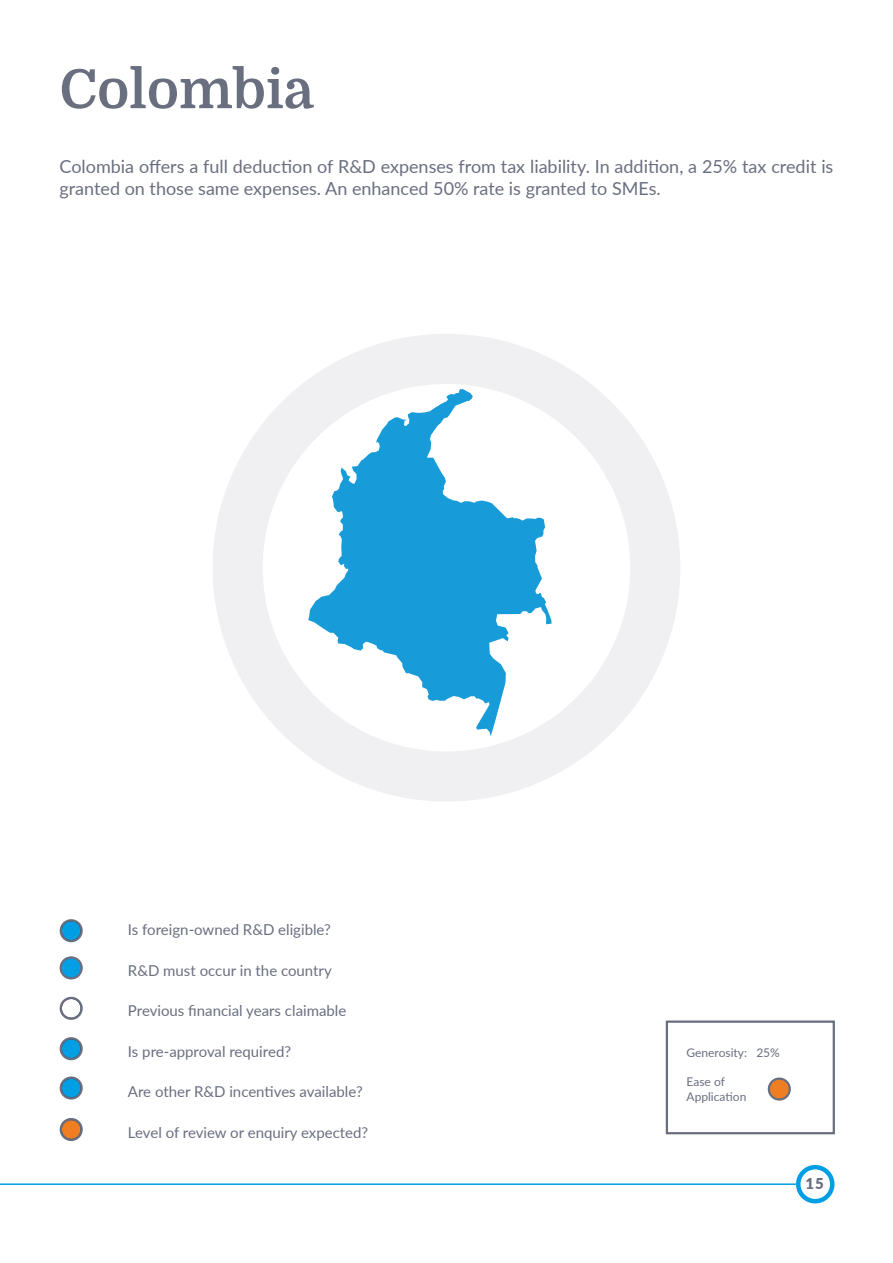
<style>
.page{position:relative;width:893px;height:1263px;background:#fff}
.page>*{position:absolute;margin:0;border:0;box-sizing:border-box;transform-origin:0 0}
.t1{font:700 54px "Domine";color:#6a6f80}
.t2{font:18px/21.6px "Lato";color:#6a6f80}
.t3{font:15px "Lato";color:#6a6f80}
.t4{font:900 15px "Lato";color:#6a6f80}
.t5{font:12px/14.4px "Lato";color:#6a6f80}
</style>
<div class="page">
<svg style="left:61px;top:998px;width:21px;height:21px"></svg>
<div style="left:60px;top:997px;width:23px;height:23px;border:2px solid #6a6f80;border-radius:50%"></div>
<svg style="left:61px;top:920px;width:21px;height:21px"></svg>
<div style="left:60px;top:919px;width:23px;height:23px;border:2px solid #6a6f80;border-radius:50%"></div>
<svg style="left:61px;top:1079px;width:21px;height:19px"></svg>
<div style="left:60px;top:1076px;width:23px;height:23px;border:2px solid #6a6f80;border-radius:50%"></div>
<svg style="left:61px;top:1038px;width:21px;height:21px"></svg>
<div style="left:60px;top:1037px;width:23px;height:23px;border:2px solid #6a6f80;border-radius:50%"></div>
<svg style="left:61px;top:1119px;width:21px;height:21px"></svg>
<div style="left:60px;top:1118px;width:23px;height:23px;border:2px solid #6a6f80;border-radius:50%"></div>
<div style="left:60px;top:957px;width:22px;height:22px;border:2px solid #6a6f80;border-radius:50%"></div>
<div style="left:61px;top:957px;width:21px;height:21px;background:#009fe3;border-radius:50%"></div>
<div style="left:60px;top:956px;width:23px;height:23px;border:2px solid #6a6f80;border-radius:50%"></div>
<svg style="left:213px;top:334px;width:467px;height:467px"></svg>
<hr style="left:0;top:1183px;width:799px;height:2px;background:#009fe3">
<div style="left:796px;top:1165px;width:38px;height:38px;border:4px solid #009fe3;border-radius:50%"></div>
<div style="left:666px;top:1020px;width:169px;height:114px;background:#fff;border:2px solid #6a6f80"></div>
<div style="left:769px;top:1079px;width:21px;height:20px;background:#ef7e23;border-radius:50%"></div>
<div style="left:768px;top:1077px;width:23px;height:23px;border:2px solid #6a6f80;border-radius:50%"></div>
<svg style="left:308px;top:389px;width:244px;height:347px"></svg>
<h1 class="t1" style="left:60px;top:60px;width:255px">Colombia</h1>
<p class="t2" style="left:60px;top:155px;width:775px">Colombia offers a full deduction of R&amp;D expenses from tax liability. In addition, a 25% tax credit is granted on those same expenses. An enhanced 50% rate is granted to SMEs.</p>
<p class="t3" style="left:128px;top:919px;width:204px">Is foreign-owned R&amp;D eligible?</p>
<p class="t3" style="left:128px;top:959px;width:205px">R&amp;D must occur in the country</p>
<p class="t3" style="left:128px;top:1000px;width:220px">Previous financial years claimable</p>
<p class="t3" style="left:128px;top:1040px;width:165px">Is pre-approval required?</p>
<p class="t3" style="left:128px;top:1081px;width:236px">Are other R&amp;D incentives available?</p>
<p class="t3" style="left:128px;top:1121px;width:242px">Level of review or enquiry expected?</p>
<p class="t5" style="left:687px;top:1045px;width:95px">Generosity: 25%</p>
<p class="t5" style="left:687px;top:1074px;width:61px">Ease of<br>Application</p>
<p class="t4" style="left:806px;top:1172px;width:20px">15</p>
</div>
